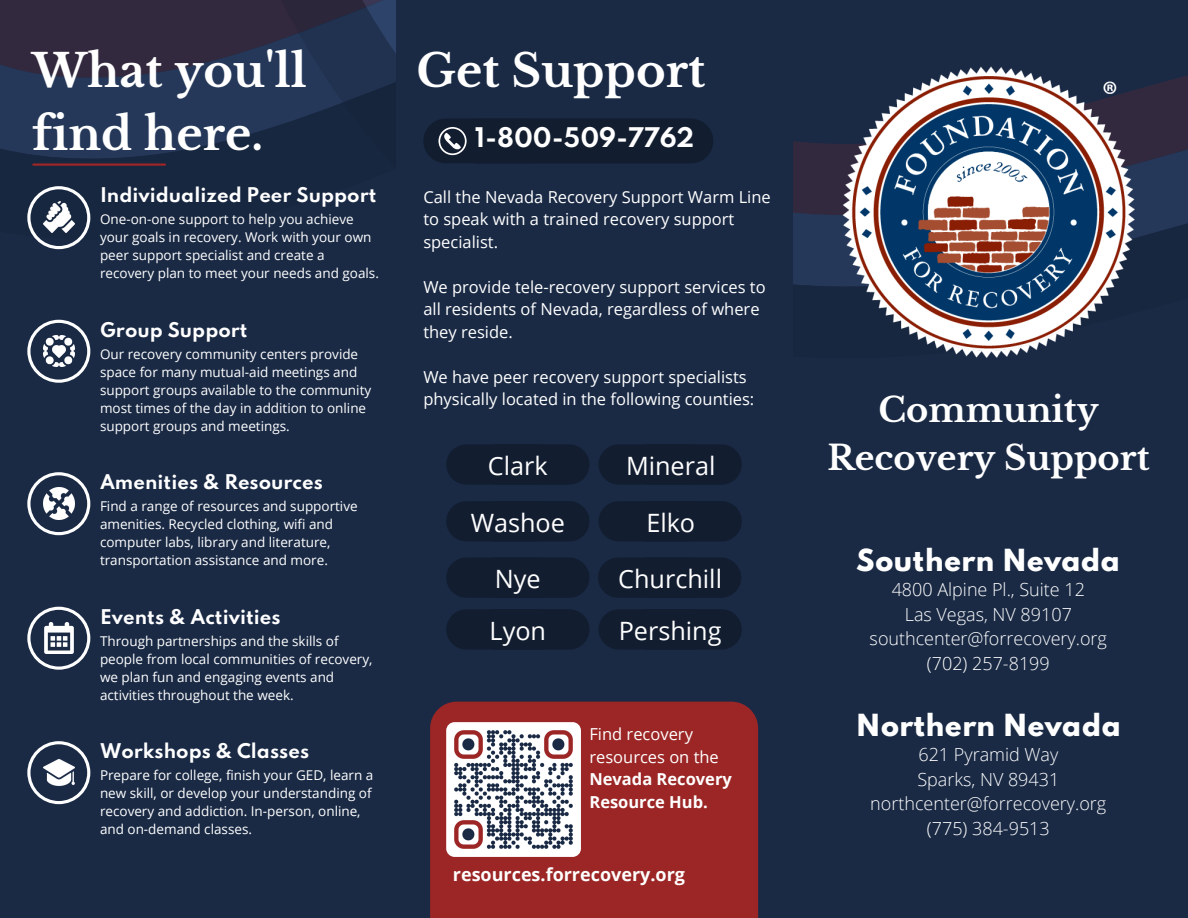
<style>
.page{position:relative;width:1188px;height:918px;background:#1a2a45}
.page>*{position:absolute;margin:0;border:0;box-sizing:border-box;transform-origin:0 0}
.t1{font:700 45px/63px "Libre Baskerville";color:#fff}
.t2{font:700 33.75px/47.2px "Libre Baskerville";color:#fff;text-align:center}
.t3{font:800 27px "Spartan";color:#fff}
.t4{font:25.2px "Open Sans";color:#fff}
.t5{font:700 24px "Spartan";color:#fff}
.t6{font:300 18px "Open Sans";color:#fff}
.t7{font:700 18px "Spartan";color:#fff}
.t8{font:700 18px "Open Sans";color:#fff}
.t9{font:16.5px/22.5px "Open Sans";color:#fff}
.t10{font:13.5px/18px "Open Sans";color:#fff}
.s1{font-weight:700}
</style>
<div class="page">
<svg style="left:0;top:0;width:237px;height:536px"></svg>
<svg style="left:237px;top:0;width:951px;height:286px"></svg>
<div style="left:396px;top:0;width:397px;height:918px;background:#1a2a45"></div>
<img style="left:831px;top:53px;width:314px;height:305px">
<div style="left:430px;top:702px;width:328px;height:216px;background:#9b2625"></div>
<svg style="left:27px;top:186px;width:63px;height:63px"></svg>
<img style="left:43px;top:202px;width:32px;height:31px">
<svg style="left:27px;top:320px;width:63px;height:63px"></svg>
<img style="left:43px;top:335px;width:32px;height:32px">
<svg style="left:27px;top:472px;width:63px;height:63px"></svg>
<img style="left:43px;top:488px;width:32px;height:31px">
<svg style="left:27px;top:607px;width:63px;height:63px"></svg>
<img style="left:43px;top:622px;width:32px;height:32px">
<svg style="left:27px;top:741px;width:63px;height:63px"></svg>
<img style="left:43px;top:757px;width:32px;height:31px">
<div style="left:599px;top:609px;width:143px;height:41px;background:#121d30"></div>
<div style="left:446px;top:609px;width:143px;height:41px;background:#121d30"></div>
<svg style="left:446px;top:557px;width:143px;height:41px;background:#121d31"></svg>
<svg style="left:446px;top:501px;width:143px;height:41px;background:#121d31"></svg>
<div style="left:446px;top:444px;width:143px;height:41px;background:#121d30"></div>
<svg style="left:598px;top:557px;width:143px;height:41px;background:#121d31"></svg>
<svg style="left:599px;top:501px;width:143px;height:41px;background:#121d31"></svg>
<div style="left:599px;top:444px;width:143px;height:41px;background:#121d30"></div>
<img style="left:446px;top:722px;width:135px;height:135px;border-radius:8px">
<svg style="left:423px;top:118px;width:290px;height:45px;background:#162134"></svg>
<hr style="left:33px;top:163px;width:132px;height:3px;background:#9b2625">
<p class="t1" style="left:32px;top:40px;width:276px">What you'll find here.</p>
<p class="t7" style="left:100px;top:187px;width:278px">Individualized Peer Support</p>
<p class="t10" style="left:100px;top:210px;width:280px">One-on-one support to help you achieve your goals in recovery. Work with your own peer support specialist and create a recovery plan to meet your needs and goals.</p>
<p class="t7" style="left:100px;top:321px;width:149px">Group Support</p>
<p class="t10" style="left:100px;top:344px;width:273px">Our recovery community centers provide space for many mutual-aid meetings and support groups available to the community most times of the day in addition to online support groups and meetings.</p>
<p class="t7" style="left:100px;top:474px;width:225px">Amenities &amp; Resources</p>
<p class="t10" style="left:100px;top:497px;width:259px">Find a range of resources and supportive amenities. Recycled clothing, wifi and computer labs, library and literature, transportation assistance and more.</p>
<p class="t7" style="left:100px;top:608px;width:182px">Events &amp; Activities</p>
<p class="t10" style="left:100px;top:631px;width:274px">Through partnerships and the skills of people from local communities of recovery, we plan fun and engaging events and activities throughout the week.</p>
<p class="t7" style="left:100px;top:743px;width:211px">Workshops &amp; Classes</p>
<p class="t10" style="left:100px;top:766px;width:275px">Prepare for college, finish your GED, learn a new skill, or develop your understanding of recovery and addiction. In-person, online, and on-demand classes.</p>
<p class="t1" style="left:417px;top:40px;width:290px">Get Support</p>
<p class="t5" style="left:475px;top:126px;width:221px">1-800-509-7762</p>
<p class="t9" style="left:423px;top:185px;width:349px">Call the Nevada Recovery Support Warm Line to speak with a trained recovery support specialist.</p>
<p class="t9" style="left:423px;top:275px;width:344px">We provide tele-recovery support services to all residents of Nevada, regardless of where they reside.</p>
<p class="t9" style="left:423px;top:365px;width:332px">We have peer recovery support specialists physically located in the following counties:</p>
<p class="t4" style="left:488px;top:448px;width:61px">Clark</p>
<p class="t4" style="left:626px;top:448px;width:91px">Mineral</p>
<p class="t4" style="left:471px;top:505px;width:96px">Washoe</p>
<p class="t4" style="left:646px;top:505px;width:50px">Elko</p>
<p class="t4" style="left:495px;top:561px;width:47px">Nye</p>
<p class="t4" style="left:618px;top:561px;width:105px">Churchill</p>
<p class="t4" style="left:490px;top:613px;width:58px">Lyon</p>
<p class="t4" style="left:619px;top:613px;width:104px">Pershing</p>
<p class="t9" style="left:589px;top:723px;width:144px">Find recovery resources on the<br><span class="s1">Nevada Recovery<br>Resource Hub.</span></p>
<p class="t8" style="left:453px;top:862px;width:234px">resources.forrecovery.org</p>
<p class="t2" style="left:827px;top:387px;width:324px">Community<br>Recovery Support</p>
<p class="t3" style="left:857px;top:548px;width:265px">Southern Nevada</p>
<p class="t6" style="left:892px;top:577px;width:195px">4800 Alpine Pl., Suite 12</p>
<p class="t6" style="left:905px;top:602px;width:169px">Las Vegas, NV 89107</p>
<p class="t6" style="left:870px;top:626px;width:239px">southcenter@forrecovery.org</p>
<p class="t6" style="left:927px;top:651px;width:124px">(702) 257-8199</p>
<p class="t3" style="left:856px;top:713px;width:267px">Northern Nevada</p>
<p class="t6" style="left:918px;top:742px;width:141px">621 Pyramid Way</p>
<p class="t6" style="left:917px;top:766px;width:143px">Sparks, NV 89431</p>
<p class="t6" style="left:870px;top:791px;width:237px">northcenter@forrecovery.org</p>
<p class="t6" style="left:927px;top:816px;width:124px">(775) 384-9513</p>
</div>
